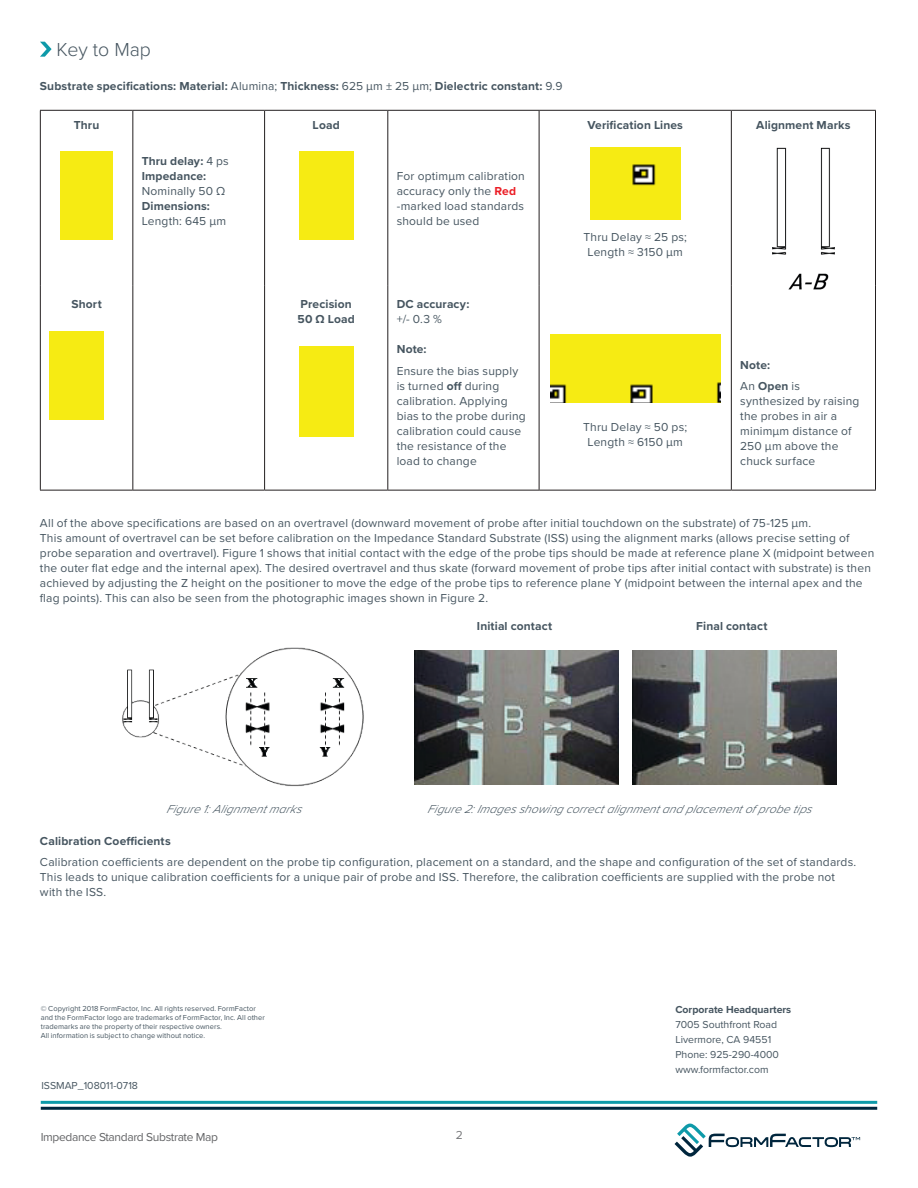
<style>
.page{position:relative;width:918px;height:1188px;background:#fff}
.page>*{position:absolute;margin:0;border:0;box-sizing:border-box;transform-origin:0 0}
.Header1__continued{font:300 19.5px "Proxima Nova";color:#465560}
.body{font:12px/15px "Proxima Nova";letter-spacing:.015em;color:#465560}
.body-2{font:700 12px "Proxima Nova";letter-spacing:.01em;color:#465560}
.body-3{font:italic 300 12px "Proxima Nova";color:#465560}
.MP_product_title__fo{font:12px "Proxima Nova";letter-spacing:-.03em;color:#636466}
.main_list{font:700 12px "Proxima Nova";letter-spacing:.01em;color:#465560}
.Head_2{font:12px "Proxima Nova";color:#76777a}
.MP_Review_Date{font:10.5px "Proxima Nova";color:#465560}
.t1{font:700 10.5px "Proxima Nova";color:#465560}
.copyright{font:7.5px/9px "Proxima Nova";letter-spacing:.005em;color:#465560}
.s1{font-weight:400}
.s2{font-weight:700;color:#eb1d25}
.s3{font-weight:700}
</style>
<div class="page">
<svg style="left:40px;top:42px;width:12px;height:15px"></svg>
<hr style="left:731px;top:490px;width:145px;height:1px;background:#231f20">
<hr style="left:132px;top:111px;width:1px;height:174px;background:#231f20">
<hr style="left:264px;top:111px;width:1px;height:174px;background:#231f20">
<hr style="left:387px;top:111px;width:1px;height:174px;background:#231f20">
<hr style="left:539px;top:111px;width:1px;height:174px;background:#231f20">
<hr style="left:731px;top:111px;width:1px;height:174px;background:#231f20">
<hr style="left:132px;top:285px;width:1px;height:205px;background:#231f20">
<hr style="left:264px;top:285px;width:1px;height:205px;background:#231f20">
<hr style="left:387px;top:285px;width:1px;height:205px;background:#231f20">
<hr style="left:539px;top:285px;width:1px;height:205px;background:#231f20">
<hr style="left:731px;top:285px;width:1px;height:205px;background:#231f20">
<hr style="left:40px;top:110px;width:93px;height:1px;background:#231f20">
<hr style="left:40px;top:111px;width:1px;height:174px;background:#231f20">
<hr style="left:133px;top:110px;width:132px;height:1px;background:#231f20">
<hr style="left:265px;top:110px;width:123px;height:1px;background:#231f20">
<hr style="left:388px;top:110px;width:151px;height:1px;background:#231f20">
<hr style="left:539px;top:110px;width:192px;height:1px;background:#231f20">
<hr style="left:731px;top:110px;width:145px;height:1px;background:#231f20">
<hr style="left:875px;top:111px;width:1px;height:174px;background:#231f20">
<hr style="left:875px;top:285px;width:1px;height:205px;background:#231f20">
<hr style="left:40px;top:285px;width:1px;height:205px;background:#231f20">
<hr style="left:40px;top:490px;width:93px;height:1px;background:#231f20">
<hr style="left:133px;top:490px;width:132px;height:1px;background:#231f20">
<hr style="left:265px;top:490px;width:123px;height:1px;background:#231f20">
<hr style="left:388px;top:490px;width:151px;height:1px;background:#231f20">
<hr style="left:539px;top:490px;width:192px;height:1px;background:#231f20">
<div style="left:61px;top:152px;width:51px;height:88px;background:#f6eb13"></div>
<div style="left:299px;top:152px;width:54px;height:88px;background:#f6eb13"></div>
<img style="left:590px;top:147px;width:90px;height:72px">
<img style="left:773px;top:147px;width:61px;height:143px">
<div style="left:49px;top:331px;width:54px;height:88px;background:#f6eb13"></div>
<div style="left:299px;top:347px;width:54px;height:89px;background:#f6eb13"></div>
<img style="left:550px;top:335px;width:170px;height:67px">
<img style="left:122px;top:647px;width:242px;height:140px">
<img style="left:414px;top:651px;width:205px;height:133px">
<img style="left:632px;top:651px;width:205px;height:133px">
<svg style="left:675px;top:1123px;width:185px;height:34px"></svg>
<hr style="left:41px;top:1101px;width:836px;height:3px;background:#0e9aa9">
<hr style="left:41px;top:1107px;width:836px;height:3px;background:#00263d">
<p class="Header1__continued" style="left:57px;top:35px;width:96px">Key to Map</p>
<p class="body-2" style="left:40px;top:77px;width:524px">Substrate specifications: Material: <span class="s1">Alumina;</span> Thickness: <span class="s1">625 μm ± 25 μm;</span> Dielectric constant: <span class="s1">9.9</span></p>
<p class="body-2" style="left:74px;top:116px;width:27px">Thru</p>
<p class="body-2" style="left:142px;top:152px;width:89px">Thru delay: <span class="s1">4 ps</span></p>
<p class="body-2" style="left:142px;top:167px;width:66px">Impedance:</p>
<p class="body" style="left:142px;top:183px;width:85px">Nominally 50 Ω</p>
<p class="body-2" style="left:142px;top:197px;width:70px">Dimensions:</p>
<p class="body" style="left:142px;top:213px;width:86px">Length: 645 μm</p>
<p class="body-2" style="left:313px;top:116px;width:29px">Load</p>
<p class="body" style="left:397px;top:168px;width:130px">For optimµm calibration accuracy only the <span class="s2">Red </span>-marked load standards should be used</p>
<p class="body-2" style="left:71px;top:295px;width:32px">Short</p>
<p class="body-2" style="left:301px;top:295px;width:53px">Precision</p>
<p class="body-2" style="left:298px;top:310px;width:59px">50 Ω Load</p>
<p class="body-2" style="left:397px;top:295px;width:74px">DC accuracy:</p>
<p class="body" style="left:397px;top:311px;width:47px">+/- 0.3 %</p>
<p class="body-2" style="left:397px;top:340px;width:31px">Note:</p>
<p class="body" style="left:397px;top:363px;width:131px">Ensure the bias supply is turned <span class="s3">off</span> during calibration. Applying bias to the probe during calibration could cause the resistance of the load to change</p>
<p class="body-2" style="left:587px;top:116px;width:97px">Verification Lines</p>
<p class="body" style="left:584px;top:229px;width:105px;text-align:center">Thru Delay ≈ 25 ps;<br>Length ≈ 3150 μm</p>
<p class="body" style="left:583px;top:419px;width:105px;text-align:center">Thru Delay ≈ 50 ps;<br>Length ≈ 6150 μm</p>
<p class="body-2" style="left:756px;top:116px;width:96px">Alignment Marks</p>
<p class="body-2" style="left:740px;top:356px;width:31px">Note:</p>
<p class="body" style="left:740px;top:378px;width:121px">An <span class="s3">Open</span> is synthesized by raising the probes in air a minimµm distance of<br>250 μm above the chuck surface</p>
<p class="body" style="left:40px;top:514px;width:836px">All of the above specifications are based on an overtravel (downward movement of probe after initial touchdown on the substrate) of 75-125 μm.<br>This amount of overtravel can be set before calibration on the Impedance Standard Substrate (ISS) using the alignment marks (allows precise setting of probe separation and overtravel). Figure 1 shows that initial contact with the edge of the probe tips should be made at reference plane X (midpoint between the outer flat edge and the internal apex). The desired overtravel and thus skate (forward movement of probe tips after initial contact with substrate) is then achieved by adjusting the Z height on the positioner to move the edge of the probe tips to reference plane Y (midpoint between the internal apex and the flag points). This can also be seen from the photographic images shown in Figure 2.</p>
<p class="body-2" style="left:477px;top:617px;width:77px">Initial contact</p>
<p class="body-2" style="left:696px;top:617px;width:73px">Final contact</p>
<p class="body-3" style="left:167px;top:800px;width:141px">Figure1:Alignmentmarks</p>
<p class="body-3" style="left:428px;top:800px;width:390px">Figure2:Imagesshowingcorrectalignmentandplacementof probetips</p>
<p class="main_list" style="left:40px;top:832px;width:132px">Calibration Coefficients</p>
<p class="body" style="left:40px;top:854px;width:818px">Calibration coefficients are dependent on the probe tip configuration, placement on a standard, and the shape and configuration of the set of standards.<br>This leads to unique calibration coefficients for a unique pair of probe and ISS. Therefore, the calibration coefficients are supplied with the probe not with the ISS.</p>
<p class="copyright" style="left:41px;top:1004px;width:226px">© Copyright 2018 FormFactor, Inc. All rights reserved. FormFactor and the FormFactor logo are trademarks of FormFactor, Inc. All other trademarks are the property of their respective owners.</p>
<p class="copyright" style="left:41px;top:1031px;width:166px">All information is subject to change without notice.</p>
<p class="MP_Review_Date" style="left:41px;top:1078px;width:98px">ISSMAP_108011-0718</p>
<p class="MP_product_title__fo" style="left:41px;top:1128px;width:179px">Impedance Standard Substrate Map</p>
<p class="Head_2" style="left:456px;top:1126px;width:9px">2</p>
<p class="t1" style="left:675px;top:1002px;width:117px">Corporate Headquarters</p>
<p class="MP_Review_Date" style="left:675px;top:1017px;width:103px">7005 Southfront Road</p>
<p class="MP_Review_Date" style="left:675px;top:1032px;width:97px">Livermore, CA 94551</p>
<p class="MP_Review_Date" style="left:675px;top:1047px;width:105px">Phone: 925-290-4000</p>
<p class="MP_Review_Date" style="left:675px;top:1062px;width:95px">www.formfactor.com</p>
</div>
